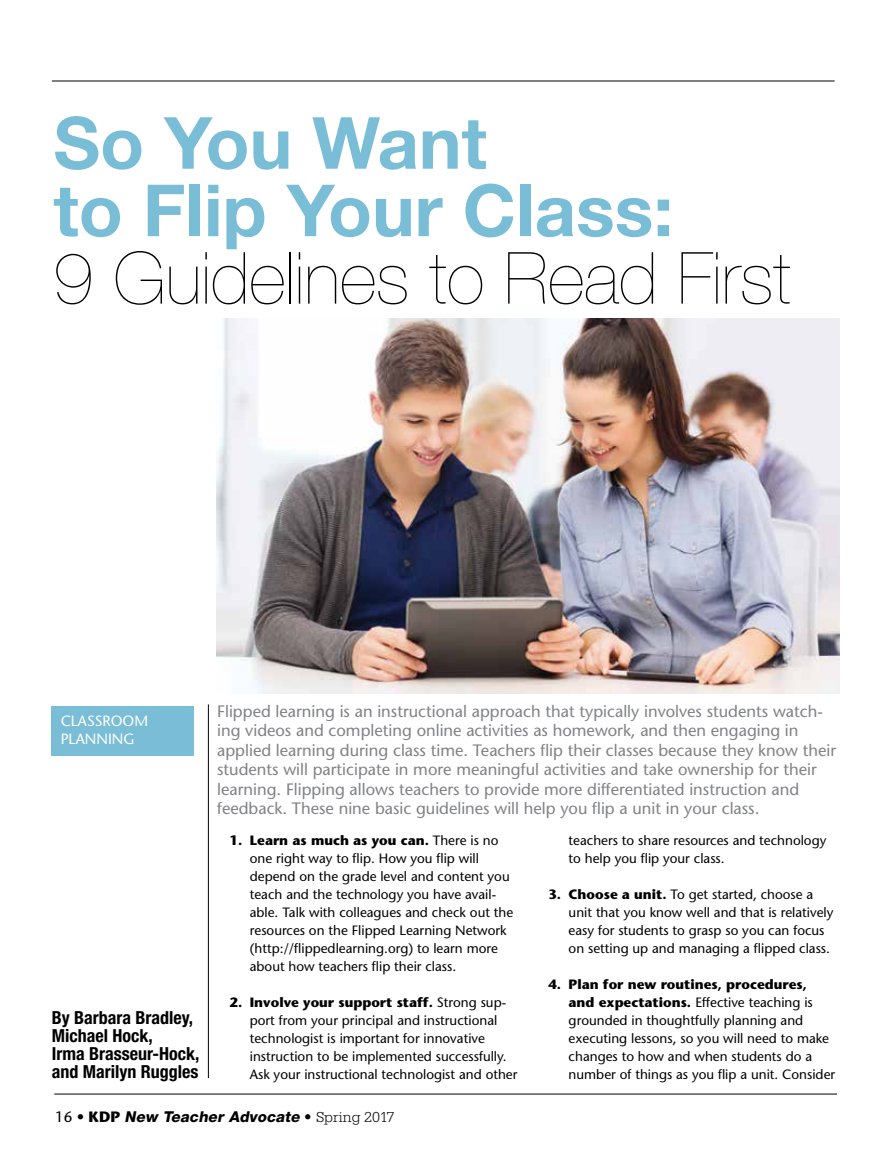
<style>
.page{position:relative;width:891px;height:1161px;background:#fff}
.page>*{position:absolute;margin:0;border:0;box-sizing:border-box;transform-origin:0 0}
.t1{font:700 72px/67.5px "Helvetica Neue LT Std";color:#7abdd7}
.t2{font:200 72px "Helvetica Neue";color:#000}
.t3{font:700 condensed 18px/18px "Helvetica Neue LT Std";color:#000}
.t4{font:500 16.5px/19.5px "Stone Sans Std";color:#808285}
.t5{font:italic 800 15px "Helvetica Neue";color:#000}
.t6{font:500 14.85px/17.9px "Stone Sans Std";color:#fff}
.t7{font:500 13.5px/18px "Stone Sans Std";color:#000}
.s1{font-weight:700}
.s2{font-family:"Stone Sans Std";font-weight:500;font-style:normal}
.s3{font-family:"Stone Sans Std";font-weight:700;font-style:normal}
.s4{font-family:"URW Egyptienne T Ligh";font-weight:400;font-style:normal}
</style>
<div class="page">
<hr style="left:54px;top:1094px;width:783px;height:1px;background:#000">
<hr style="left:52px;top:81px;width:783px;height:1px;background:#000">
<div style="left:52px;top:706px;width:142px;height:49px;background:#7abdd7"></div>
<hr style="left:208px;top:704px;width:1px;height:374px;background:#000">
<img style="left:216px;top:318px;width:624px;height:376px">
<h1 class="t1" style="left:53px;top:108px;width:621px">So You Want<br>to Flip Your Class:</h1>
<h1 class="t2" style="left:53px;top:222px;width:739px">9 Guidelines to Read First</h1>
<p class="t6" style="left:61px;top:712px;width:89px">CLASSROOM<br>PLANNING</p>
<h2 class="t3" style="left:52px;top:1008px;width:149px">By Barbara Bradley,<br>Michael Hock,<br>Irma Brasseur-Hock, and Marilyn Ruggles</h2>
<p class="t4" style="left:217px;top:701px;width:621px">Flipped learning is an instructional approach that typically involves students watch&shy;ing videos and completing online activities as homework, and then engaging in applied learning during class time. Teachers flip their classes because they know their students will participate in more meaningful activities and take ownership for their learning. Flipping allows teachers to provide more differentiated instruction and feedback. These nine basic guidelines will help you flip a unit in your class.</p>
<p class="t7" style="left:569px;top:831px;width:259px">teachers to share resources and technology to help you flip your class.</p>
<p class="t7" style="left:569px;top:885px;width:266px;text-indent:-20px"><span class="s1">3. Choose a unit.</span> To get started, choose a unit that you know well and that is relatively easy for students to grasp so you can focus on setting up and managing a flipped class.</p>
<p class="t7" style="left:569px;top:975px;width:268px;text-indent:-20px"><span class="s1">4. Plan for new routines, procedures, and expectations.</span> Effective teaching is grounded in thoughtfully planning and executing lessons, so you will need to make changes to how and when students do a number of things as you flip a unit. Consider</p>
<p class="t7" style="left:250px;top:831px;width:265px;text-indent:-20px"><span class="s1">1. Learn as much as you can.</span> There is no one right way to flip. How you flip will depend on the grade level and content you teach and the technology you have avail&shy;able. Talk with colleagues and check out the resources on the Flipped Learning Network (http://flippedlearning.org) to learn more about how teachers flip their class.</p>
<p class="t7" style="left:250px;top:993px;width:269px;text-indent:-20px"><span class="s1">2. Involve your support staff.</span> Strong sup&shy;port from your principal and instructional technologist is important for innovative instruction to be implemented successfully.<br>Ask your instructional technologist and other</p>
<p class="t5" style="left:55px;top:1108px;width:341px"><span class="s2">1 6 •</span> <span class="s3">K D P</span> New Teacher Advocate <span class="s2">•</span> <span class="s4">S p r i n g 2 0 17</span></p>
</div>
